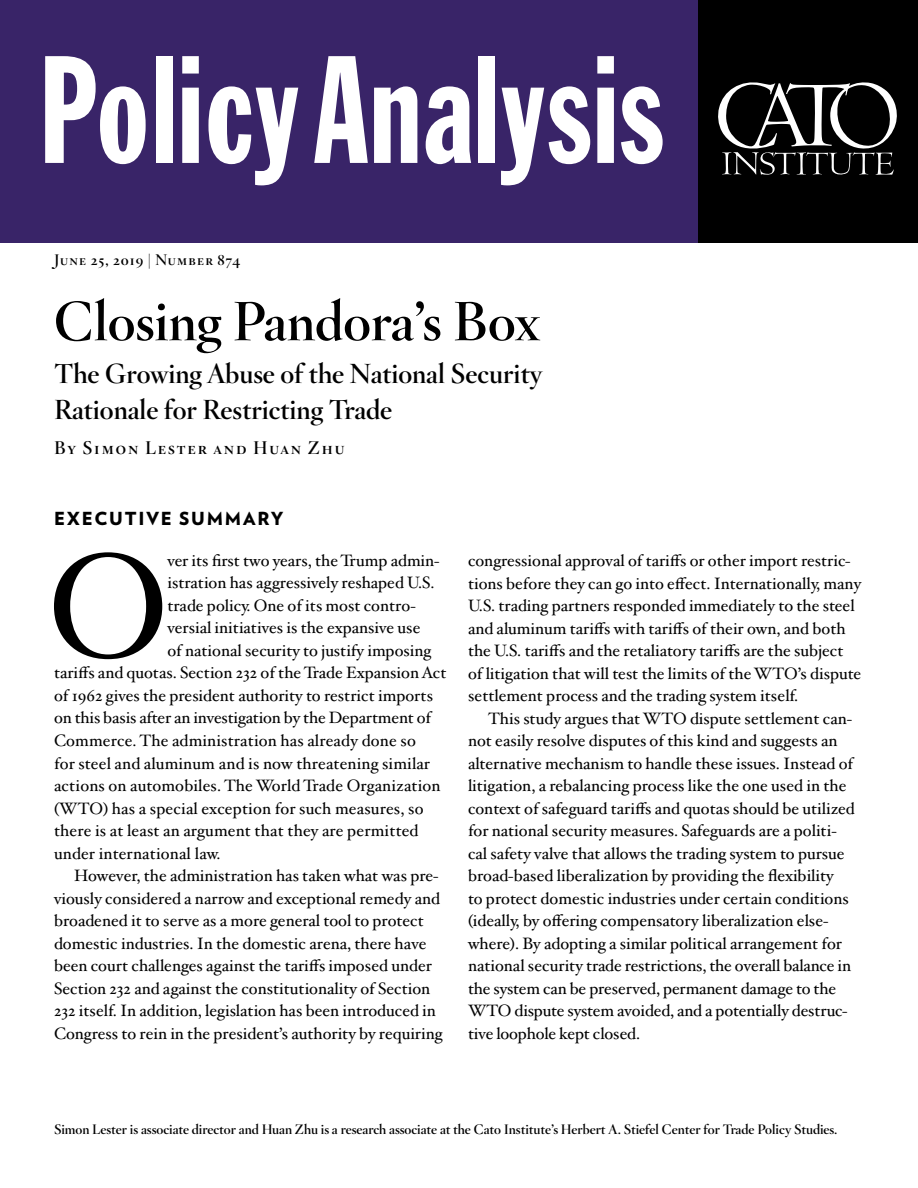
<style>
.page{position:relative;width:918px;height:1188px;background:#fff}
.page>*{position:absolute;margin:0;border:0;box-sizing:border-box;transform-origin:0 0}
.t1{font:150px "Franklin Gothic Std Extra Cond";letter-spacing:.015em;color:#fff;scale:.95 1}
.t2{font:147px "Hoefler Txt";color:#000}
.t3{font:700 54px "Hoefler Titling";color:#000}
.t4{font:700 27px/36px "Hoefler Titling";color:#000}
.t5{font:700 18px "Hoefler Titling";letter-spacing:.075em;color:#000}
.t6{font:900 18px "Verlag";letter-spacing:.1em;color:#000}
.t7{font:16.5px/22.5px "Hoefler Txt";color:#000}
.t8{font:700 15px "Hoefler Titling";letter-spacing:.05em;color:#000}
.t9{font:700 13.5px "Hoefler Titling";color:#000}
</style>
<div class="page">
<div style="left:0;top:0;width:698px;height:243px;background:#392468"></div>
<div style="left:698px;top:0;width:220px;height:243px;background:#000"></div>
<svg style="left:718px;top:82px;width:179px;height:93px"></svg>
<h1 class="t1" style="left:39px;top:30px;width:660px">PolicyAnalysis</h1>
<p class="t8" style="left:54px;top:248px;width:188px">June 25, 2019 | Number 874</p>
<h3 class="t3" style="left:54px;top:278px;width:487px">Closing Pandora’s Box</h3>
<h3 class="t4" style="left:54px;top:353px;width:491px">The Growing Abuse of the National Security<br>Rationale for Restricting Trade</h3>
<p class="t5" style="left:54px;top:433px;width:292px">By Simon Lester and Huan Zhu</p>
<p class="t6" style="left:54px;top:504px;width:231px">EXECUTIVE SUMMARY</p>
<h2 class="t2" style="left:47px;top:497px;width:123px">O</h2>
<p class="t7" style="left:167px;top:548px;width:274px">ver its first two years, the Trump admin-</p>
<p class="t7" style="left:167px;top:571px;width:269px">istration has aggressively reshaped U.S.</p>
<p class="t7" style="left:167px;top:593px;width:250px">trade policy. One of its most contro-</p>
<p class="t7" style="left:167px;top:616px;width:255px">versial initiatives is the expansive use</p>
<p class="t7" style="left:167px;top:638px;width:265px">of national security to justify imposing</p>
<p class="t7" style="left:54px;top:661px;width:394px">tariffs and quotas. Section 232 of the Trade Expansion Act</p>
<p class="t7" style="left:54px;top:683px;width:380px">of 1962 gives the president authority to restrict imports</p>
<p class="t7" style="left:54px;top:706px;width:379px">on this basis after an investigation by the Department of</p>
<p class="t7" style="left:54px;top:728px;width:363px">Commerce. The administration has already done so</p>
<p class="t7" style="left:54px;top:751px;width:378px">for steel and aluminum and is now threatening similar</p>
<p class="t7" style="left:54px;top:773px;width:388px">actions on automobiles. The World Trade Organization</p>
<p class="t7" style="left:54px;top:796px;width:371px">(WTO) has a special exception for such measures, so</p>
<p class="t7" style="left:54px;top:818px;width:366px">there is at least an argument that they are permitted</p>
<p class="t7" style="left:54px;top:841px;width:168px">under international law.</p>
<p class="t7" style="left:74px;top:863px;width:366px">However, the administration has taken what was pre-</p>
<p class="t7" style="left:54px;top:886px;width:388px">viously considered a narrow and exceptional remedy and</p>
<p class="t7" style="left:54px;top:909px;width:371px">broadened it to serve as a more general tool to protect</p>
<p class="t7" style="left:54px;top:931px;width:374px">domestic industries. In the domestic arena, there have</p>
<p class="t7" style="left:54px;top:954px;width:379px">been court challenges against the tariffs imposed under</p>
<p class="t7" style="left:54px;top:976px;width:378px">Section 232 and against the constitutionality of Section</p>
<p class="t7" style="left:54px;top:999px;width:383px">232 itself. In addition, legislation has been introduced in</p>
<p class="t7" style="left:54px;top:1021px;width:390px">Congress to rein in the president’s authority by requiring</p>
<p class="t7" style="left:468px;top:549px;width:395px">congressional approval of tariffs or other import restric&shy;tions before they can go into effect. Internationally, many U.S. trading partners responded immediately to the steel and aluminum tariffs with tariffs of their own, and both the U.S. tariffs and the retaliatory tariffs are the subject of litigation that will test the limits of the WTO’s dispute settlement process and the trading system itself.</p>
<p class="t7" style="left:468px;top:706px;width:388px;text-indent:20px">This study argues that WTO dispute settlement can&shy;not easily resolve disputes of this kind and suggests an alternative mechanism to handle these issues. Instead of litigation, a rebalancing process like the one used in the context of safeguard tariffs and quotas should be utilized for national security measures. Safeguards are a politi&shy;cal safety valve that allows the trading system to pursue broad-based liberalization by providing the flexibility<br>to protect domestic industries under certain conditions (ideally, by offering compensatory liberalization else&shy;where). By adopting a similar political arrangement for national security trade restrictions, the overall balance in the system can be preserved, permanent damage to the WTO dispute system avoided, and a potentially destruc&shy;tive loophole kept closed.</p>
<p class="t9" style="left:54px;top:1118px;width:785px">Simon Lester is associate director and Huan Zhu is a research associate at the Cato Institute’s Herbert A. Stiefel Center for Trade Policy Studies.</p>
</div>
